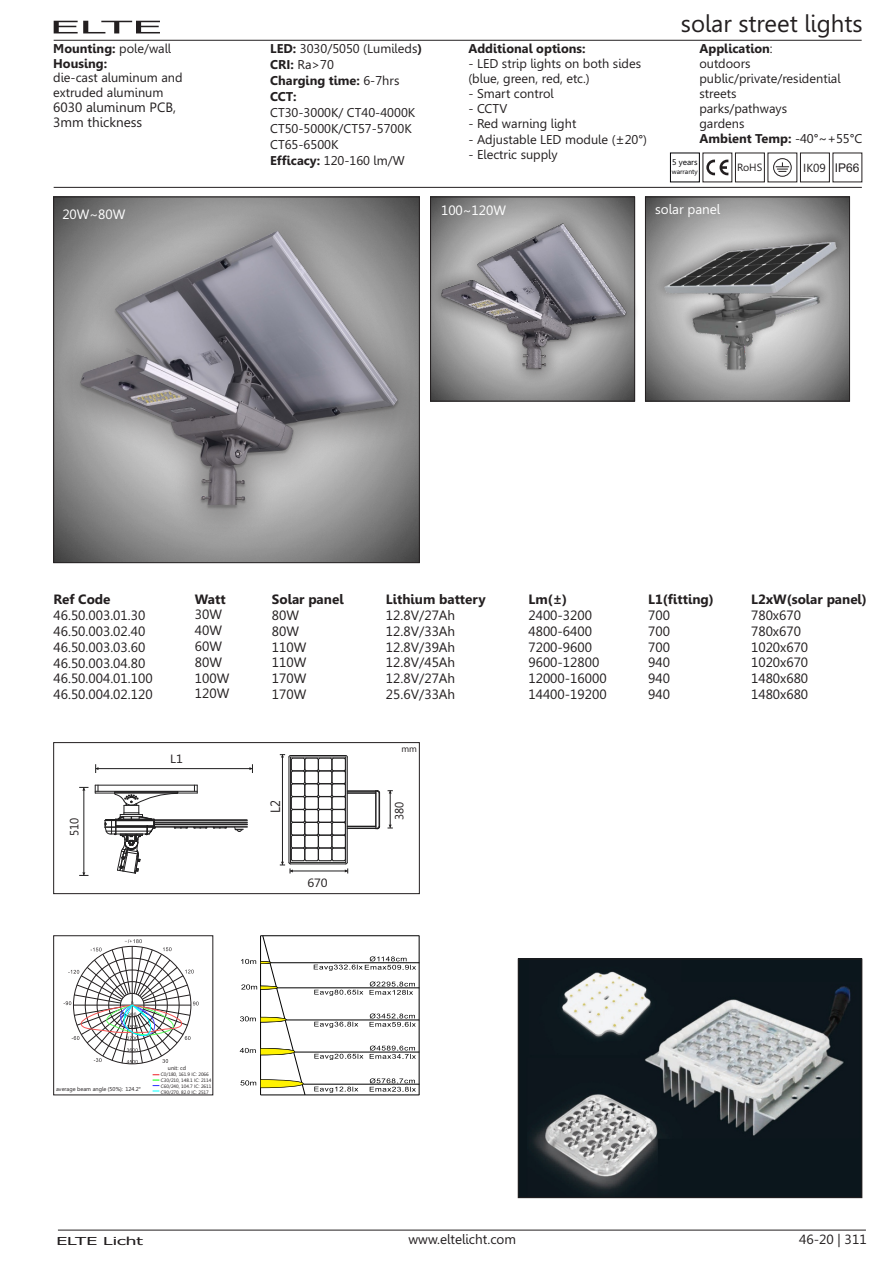
<style>
.page{position:relative;width:893px;height:1263px;background:#fff}
.page>*{position:absolute;margin:0;border:0;box-sizing:border-box;transform-origin:0 0}
.t1{font:24px "Gisha";color:#231f20}
.t2{font:17.55px "Tahoma";color:#231f20;scale:3 1}
.t3{font:13.5px/15.8px "Gisha";color:#231f20}
.t4{font:700 13.5px "Gisha";color:#231f20}
.t5{font:13.5px "Gisha";color:#fff}
.t6{font:13.5px "Gisha";color:#231f20;scale:.95 1}
.t7{font:13.35px "Gisha";color:#231f20}
.t8{font:12.75px/15px "Gisha";color:#231f20}
.t9{font:700 12.75px/14.5px "Gisha";color:#231f20}
.t10{font:12px "Gisha";color:#231f20;scale:.95 1}
.t11{font:12px "Gisha";color:#231f20;scale:1.06 1}
.t12{font:12px "Arial";color:#231f20}
.t13{font:11.7px "Gisha";color:#231f20}
.t14{font:10.95px "Tahoma";color:#231f20;scale:1.74 1}
.t15{font:10.5px "Gisha";color:#231f20}
.t16{font:9px "Gisha";color:#231f20}
.t17{font:8.25px "Gisha";color:#000004}
.t18{font:6.75px "Gisha";color:#000004}
.t19{font:5.55px "Gisha";color:#231f20}
.t20{font:4.95px/5.7px "Gisha";color:#231f20}
.s1{font-weight:400}
.s2{font-size:12.75px}
.s3{font-weight:700}
.s4{font-size:13.5px}
</style>
<div class="page">
<hr style="left:54px;top:187px;width:808px;height:1px;background:#231f20">
<svg style="left:706px;top:160px;width:22px;height:15px"></svg>
<div style="left:773px;top:158px;width:19px;height:19px;border:1px solid #231f20;border-radius:50%"></div>
<svg style="left:776px;top:162px;width:13px;height:10px"></svg>
<div style="left:670px;top:153px;width:30px;height:29px;border:1px solid #000004"></div>
<hr style="left:54px;top:40px;width:808px;height:1px;background:#231f20">
<div style="left:735px;top:153px;width:30px;height:29px;border:1px solid #231f20"></div>
<div style="left:800px;top:153px;width:30px;height:29px;border:1px solid #231f20"></div>
<div style="left:53px;top:742px;width:367px;height:152px;border:1px solid #231f20"></div>
<hr style="left:419px;top:936px;width:1px;height:159px;background:#000">
<hr style="left:303px;top:1084px;width:116px;height:1px;background:#000">
<hr style="left:295px;top:1052px;width:124px;height:1px;background:#000">
<hr style="left:286px;top:1020px;width:133px;height:1px;background:#000">
<hr style="left:278px;top:987px;width:141px;height:1px;background:#000">
<hr style="left:271px;top:962px;width:148px;height:1px;background:#000">
<hr style="left:261px;top:935px;width:158px;height:1px;background:#000">
<hr style="left:261px;top:1095px;width:158px;height:1px;background:#000">
<svg style="left:240px;top:935px;width:66px;height:160px"></svg>
<svg style="left:314px;top:956px;width:102px;height:15px"></svg>
<svg style="left:314px;top:990px;width:49px;height:6px"></svg>
<svg style="left:370px;top:981px;width:45px;height:14px"></svg>
<svg style="left:314px;top:1022px;width:44px;height:6px"></svg>
<svg style="left:370px;top:1013px;width:46px;height:14px"></svg>
<svg style="left:314px;top:1054px;width:49px;height:6px"></svg>
<svg style="left:370px;top:1045px;width:46px;height:14px"></svg>
<svg style="left:314px;top:1086px;width:44px;height:7px"></svg>
<svg style="left:370px;top:1078px;width:46px;height:14px"></svg>
<svg style="left:153px;top:1074px;width:6px;height:18px"></svg>
<svg style="left:64px;top:939px;width:135px;height:125px"></svg>
<div style="left:53px;top:935px;width:160px;height:160px;border:1px solid #231f20"></div>
<div style="left:54px;top:197px;width:365px;height:366px;background:#231f20;opacity:.49"></div>
<div style="left:399px;top:181px;width:263px;height:235px;background:#231f20;opacity:.49"></div>
<img style="left:426px;top:208px;width:209px;height:180px">
<hr style="left:96px;top:768px;width:157px;height:1px;background:#201f20">
<hr style="left:84px;top:787px;width:1px;height:88px;background:#201f20">
<hr style="left:390px;top:791px;width:1px;height:37px;background:#201f20">
<svg style="left:95px;top:786px;width:4px;height:7px"></svg>
<hr style="left:95px;top:785px;width:102px;height:1px;background:#201f20">
<hr style="left:95px;top:791px;width:102px;height:1px;background:#201f20">
<hr style="left:95px;top:793px;width:102px;height:1px;background:#201f20">
<svg style="left:194px;top:785px;width:4px;height:8px"></svg>
<hr style="left:154px;top:820px;width:93px;height:1px;background:#201f20">
<hr style="left:154px;top:821px;width:93px;height:1px;background:#201f20">
<hr style="left:154px;top:822px;width:93px;height:1px;background:#201f20">
<hr style="left:154px;top:824px;width:93px;height:1px;background:#201f20">
<hr style="left:154px;top:826px;width:93px;height:1px;background:#201f20">
<hr style="left:154px;top:827px;width:93px;height:1px;background:#201f20">
<svg style="left:234px;top:826px;width:9px;height:6px"></svg>
<svg style="left:105px;top:792px;width:83px;height:82px"></svg>
<svg style="left:194px;top:827px;width:33px;height:2px"></svg>
<svg style="left:95px;top:764px;width:3px;height:9px"></svg>
<svg style="left:249px;top:764px;width:4px;height:9px"></svg>
<svg style="left:388px;top:790px;width:5px;height:3px"></svg>
<svg style="left:79px;top:787px;width:9px;height:3px"></svg>
<svg style="left:388px;top:825px;width:5px;height:4px"></svg>
<svg style="left:280px;top:754px;width:100px;height:119px"></svg>
<svg style="left:79px;top:872px;width:9px;height:4px"></svg>
<img style="left:647px;top:199px;width:201px;height:200px">
<div style="left:645px;top:197px;width:205px;height:204px;border:1px solid #231f20"></div>
<div style="left:640px;top:217px;width:216px;height:168px;background:#231f20;opacity:.49"></div>
<img style="left:661px;top:236px;width:175px;height:136px">
<hr style="left:58px;top:1230px;width:808px;height:1px;background:#231f20">
<img style="left:520px;top:960px;width:340px;height:236px">
<div style="left:518px;top:958px;width:344px;height:240px;border:1px solid #231f20"></div>
<h2 class="t2" style="left:50px;top:20px;width:39px">ELTE</h2>
<h1 class="t1" style="left:681px;top:14px;width:183px">solar street lights</h1>
<p class="t9" style="left:53px;top:43px;width:119px">Mounting: <span class="s1">pole/wall<br></span>Housing:</p>
<p class="t8" style="left:53px;top:72px;width:131px;line-height:14.5px">die-cast aluminum and extruded aluminum</p>
<p class="t3" style="left:53px;top:101px;width:124px;line-height:15.3px">6030 aluminum PCB,<br>3mm thickness</p>
<p class="t5" style="left:62px;top:209px;width:65px">20W<span class="s2">~</span>80W</p>
<p class="t8" style="left:270px;top:42px;width:153px;line-height:16px"><span class="s3">LED:</span> 3030/5050 (Lumileds<span class="s3">)<br>CRI:</span> Ra&gt;70<br><span class="s3">Charging time:</span> 6-7hrs<br><span class="s3">CCT:</span></p>
<p class="t8" style="left:270px;top:106px;width:147px;line-height:16px">CT30-3000K/ CT40-4000K<br>CT50-5000K/CT57-5700K<br>CT65-6500K<br><span class="s3">Efficacy:</span> 120-160 lm/W</p>
<p class="t9" style="left:468px;top:43px;width:119px">Additional options:</p>
<p class="t8" style="left:468px;top:58px;width:174px">- LED strip lights on both sides (blue, green, red, etc.)</p>
<p class="t8" style="left:468px;top:87px;width:87px">- Smart control</p>
<p class="t8" style="left:468px;top:102px;width:40px">- CCTV</p>
<p class="t8" style="left:468px;top:117px;width:109px">- Red warning light</p>
<p class="t8" style="left:468px;top:133px;width:180px">- Adjustable LED module (<span class="s4">±</span>20°)</p>
<p class="t8" style="left:468px;top:148px;width:91px">- Electric supply</p>
<p class="t8" style="left:699px;top:43px;width:165px"><span class="s3">Application</span>:<br>outdoors public/private/residential streets<br>parks/pathways<br>gardens<br><span class="s3">Ambient Temp:</span> -40°~+55°C</p>
<p class="t17" style="left:672px;top:159px;width:27px">5 years</p>
<p class="t18" style="left:672px;top:169px;width:27px">warranty</p>
<p class="t15" style="left:737px;top:163px;width:27px">RoHS</p>
<p class="t13" style="left:803px;top:163px;width:24px">IK09</p>
<p class="t12" style="left:835px;top:163px;width:26px">IP66</p>
<p class="t5" style="left:441px;top:204px;width:66px">100<span class="s2">~</span>120W</p>
<p class="t5" style="left:655px;top:204px;width:67px">solar panel</p>
<p class="t4" style="left:54px;top:594px;width:59px">Ref Code</p>
<p class="t3" style="left:54px;top:609px;width:101px">46.50.003.01.30<br>46.50.003.02.40<br>46.50.003.03.60<br>46.50.003.04.80<br>46.50.004.01.100<br>46.50.004.02.120</p>
<p class="t4" style="left:195px;top:593px;width:32px">Watt</p>
<p class="t3" style="left:195px;top:608px;width:36px">30W<br>40W<br>60W<br>80W<br>100W<br>120W</p>
<p class="t11" style="left:170px;top:754px;width:14px">L1</p>
<p class="t10" style="left:69px;top:836px;width:21px;rotate:-90deg">510</p>
<p class="t4" style="left:272px;top:594px;width:73px">Solar panel</p>
<p class="t3" style="left:272px;top:608px;width:36px">80W<br>80W<br>110W<br>110W<br>170W<br>170W</p>
<p class="t4" style="left:386px;top:594px;width:101px">Lithium battery</p>
<p class="t3" style="left:386px;top:608px;width:71px;text-align:justify">12.8V/27Ah 12.8V/33Ah 12.8V/39Ah 12.8V/45Ah 12.8V/27Ah 25.6V/33Ah</p>
<p class="t16" style="left:401px;top:745px;width:17px">mm</p>
<p class="t6" style="left:270px;top:813px;width:15px;rotate:-90deg">L2</p>
<p class="t10" style="left:394px;top:820px;width:21px;rotate:-90deg">380</p>
<p class="t11" style="left:307px;top:878px;width:21px">670</p>
<p class="t4" style="left:528px;top:594px;width:40px">Lm(±)</p>
<p class="t3" style="left:528px;top:608px;width:80px">2400-3200<br>4800-6400<br>7200-9600<br>9600-12800<br>12000-16000<br>14400-19200</p>
<p class="t4" style="left:648px;top:594px;width:67px">L1(fitting)</p>
<p class="t3" style="left:648px;top:608px;width:23px;text-align:justify">700<br>700<br>700<br>940<br>940<br>940</p>
<p class="t4" style="left:751px;top:594px;width:117px">L2xW(solar panel)</p>
<p class="t3" style="left:751px;top:608px;width:59px">780x670<br>780x670<br>1020x670<br>1020x670<br>1480x680<br>1480x680</p>
<p class="t19" style="left:56px;top:1087px;width:86px">average beam angle (50%): 124.2°</p>
<p class="t19" style="left:168px;top:1065px;width:20px">unit: cd</p>
<p class="t20" style="left:161px;top:1072px;width:52px">C0/180, 161.9 IC: 2066<br>C30/210, 148.1 IC: 2114<br>C60/240, 104.7 IC: 2611<br>C90/270, 82.0 IC: 2517</p>
<p class="t14" style="left:57px;top:1236px;width:51px">ELTE Licht</p>
<p class="t3" style="left:409px;top:1233px;width:109px">www.eltelicht.com</p>
<p class="t7" style="left:799px;top:1234px;width:69px">46-20 | 311</p>
</div>
